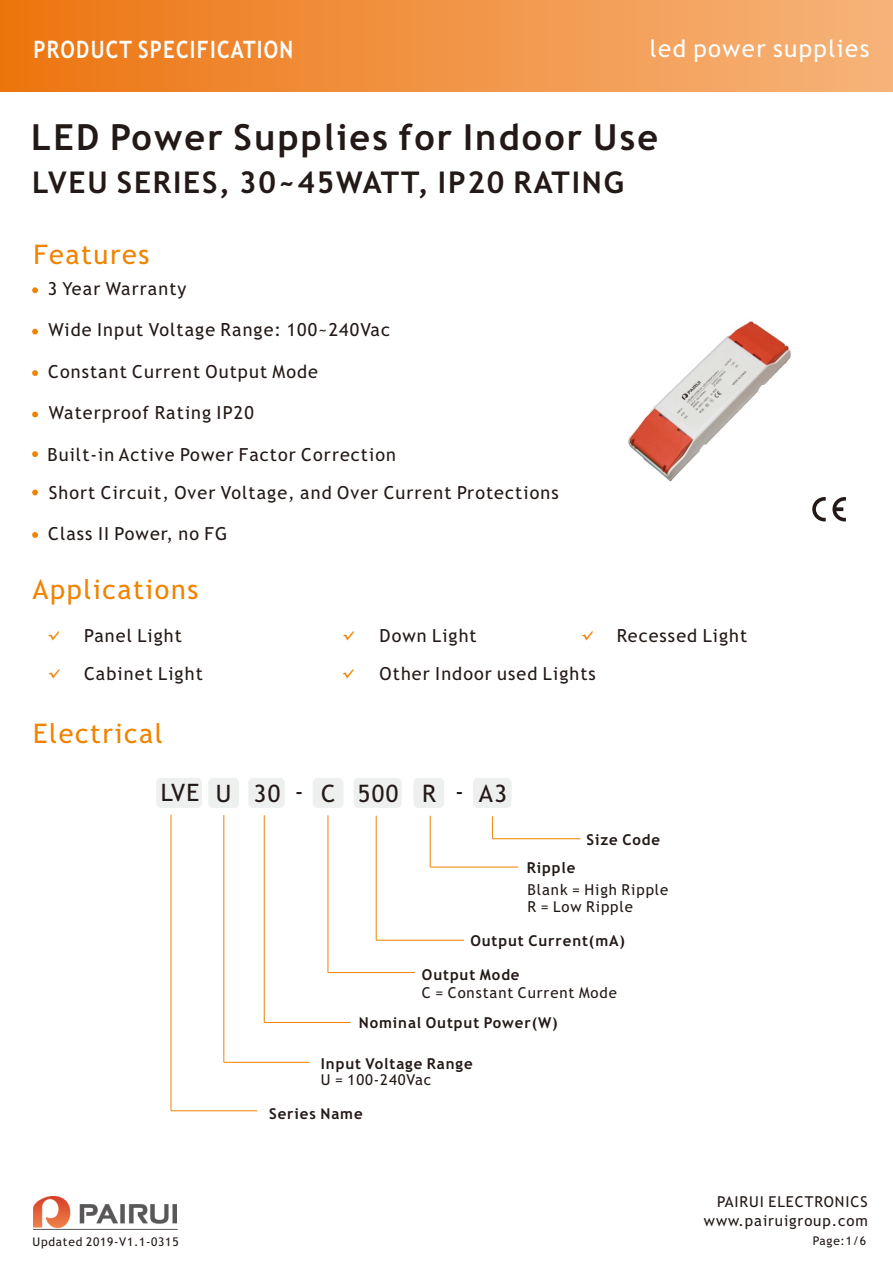
<style>
.page{position:relative;width:893px;height:1263px;background:#fff}
.page>*{position:absolute;margin:0;border:0;box-sizing:border-box;transform-origin:0 0}
.t1{font:700 36px "Trebuchet MS";letter-spacing:.06em;color:#231916}
.t2{font:700 30px "Trebuchet MS";letter-spacing:.06em;color:#231916}
.t3{font:27px "Trebuchet MS";letter-spacing:.06em;color:#f08300}
.t4{font:700 24px "Trebuchet MS";letter-spacing:.06em;color:#fff;scale:.86 1}
.t5{font:24px "Trebuchet MS";letter-spacing:.06em;color:#fff}
.t6{font:24px "Trebuchet MS";letter-spacing:.06em;color:#231916}
.t7{font:18px "Trebuchet MS";letter-spacing:.06em;color:#231916}
.t8{font:15px/17.4px "Trebuchet MS";letter-spacing:.06em;color:#231916}
.t9{font:700 15px "Trebuchet MS";letter-spacing:.06em;color:#231916}
.t10{font:12px "Trebuchet MS";letter-spacing:.06em;color:#231916}
.t11{font:10.65px "ST Hupo";color:#f08300}
</style>
<div class="page">
<div style="left:0;top:0;width:893px;height:91px;background:linear-gradient(to right,#ec7511,#f6b47b)"></div>
<svg style="left:32px;top:287px;width:6px;height:6px"></svg>
<svg style="left:32px;top:329px;width:6px;height:6px"></svg>
<svg style="left:32px;top:412px;width:6px;height:5px"></svg>
<svg style="left:32px;top:532px;width:6px;height:6px"></svg>
<img style="left:33px;top:1196px;width:143px;height:31px">
<hr style="left:33px;top:1229px;width:145px;height:1px;background:#595857">
<svg style="left:32px;top:370px;width:6px;height:6px"></svg>
<svg style="left:32px;top:451px;width:6px;height:6px"></svg>
<svg style="left:32px;top:490px;width:6px;height:5px"></svg>
<svg style="left:812px;top:497px;width:14px;height:24px"></svg>
<svg style="left:832px;top:497px;width:14px;height:24px"></svg>
<div style="left:248px;top:778px;width:37px;height:30px;background:#eeefef;border-radius:5px"></div>
<div style="left:156px;top:778px;width:46px;height:30px;background:#eeefef;border-radius:5px"></div>
<div style="left:208px;top:778px;width:31px;height:30px;background:#eeefef;border-radius:5px"></div>
<hr style="left:171px;top:815px;width:1px;height:296px;background:#f08300">
<hr style="left:224px;top:815px;width:1px;height:247px;background:#f08300">
<hr style="left:264px;top:815px;width:1px;height:207px;background:#f08300">
<hr style="left:264px;top:1022px;width:86px;height:1px;background:#f08300">
<hr style="left:224px;top:1062px;width:86px;height:1px;background:#f08300">
<hr style="left:171px;top:1110px;width:86px;height:1px;background:#f08300">
<div style="left:313px;top:778px;width:30px;height:30px;background:#eeefef;border-radius:5px"></div>
<div style="left:354px;top:778px;width:48px;height:30px;background:#eeefef;border-radius:5px"></div>
<hr style="left:328px;top:815px;width:1px;height:157px;background:#f08300">
<hr style="left:376px;top:816px;width:1px;height:124px;background:#f08300">
<hr style="left:376px;top:940px;width:88px;height:1px;background:#f08300">
<hr style="left:328px;top:972px;width:87px;height:1px;background:#f08300">
<div style="left:413px;top:778px;width:31px;height:30px;background:#eeefef;border-radius:5px"></div>
<hr style="left:430px;top:816px;width:1px;height:51px;background:#f08300">
<hr style="left:430px;top:867px;width:88px;height:1px;background:#f08300">
<div style="left:473px;top:778px;width:38px;height:30px;background:#eeefef;border-radius:5px"></div>
<svg style="left:492px;top:816px;width:1px;height:23px"></svg>
<hr style="left:493px;top:838px;width:88px;height:1px;background:#f08300">
<img style="left:628px;top:321px;width:163px;height:161px">
<h3 class="t4" style="left:33px;top:40px;width:304px">PRODUCT SPECIFICATION</h3>
<h3 class="t5" style="left:650px;top:39px;width:221px">led power supplies</h3>
<h1 class="t1" style="left:31px;top:123px;width:628px">LED Power Supplies for Indoor Use</h1>
<h2 class="t2" style="left:32px;top:171px;width:593px">LVEU SERIES, 30~45WATT, IP20 RATING</h2>
<h3 class="t3" style="left:33px;top:244px;width:118px">Features</h3>
<p class="t7" style="left:48px;top:282px;width:140px">3 Year Warranty</p>
<p class="t7" style="left:48px;top:323px;width:343px">Wide Input Voltage Range: 100~240Vac</p>
<p class="t7" style="left:48px;top:365px;width:271px">Constant Current Output Mode</p>
<p class="t7" style="left:49px;top:406px;width:207px">Waterproof Rating IP20</p>
<p class="t7" style="left:48px;top:447px;width:350px">Built-in Active Power Factor Correction</p>
<p class="t7" style="left:49px;top:485px;width:511px">Short Circuit, Over Voltage, and Over Current Protections</p>
<p class="t7" style="left:48px;top:527px;width:181px">Class II Power, no FG</p>
<h3 class="t3" style="left:33px;top:579px;width:167px">Applications</h3>
<p class="t11" style="left:48px;top:630px;width:12px">√</p>
<p class="t7" style="left:84px;top:629px;width:99px">Panel Light</p>
<p class="t11" style="left:343px;top:631px;width:12px">√</p>
<p class="t7" style="left:380px;top:629px;width:99px">Down Light</p>
<p class="t11" style="left:582px;top:631px;width:12px">√</p>
<p class="t7" style="left:617px;top:629px;width:132px">Recessed Light</p>
<p class="t11" style="left:49px;top:668px;width:12px">√</p>
<p class="t7" style="left:84px;top:666px;width:120px">Cabinet Light</p>
<p class="t11" style="left:343px;top:668px;width:12px">√</p>
<p class="t7" style="left:380px;top:666px;width:218px">Other Indoor used Lights</p>
<h3 class="t3" style="left:33px;top:723px;width:131px">Electrical</h3>
<h3 class="t6" style="left:161px;top:784px;width:121px">LVE U 30</h3>
<h3 class="t6" style="left:295px;top:784px;width:105px">- C 500</h3>
<h3 class="t6" style="left:422px;top:784px;width:15px">R</h3>
<h3 class="t6" style="left:455px;top:784px;width:53px">- A3</h3>
<p class="t9" style="left:527px;top:862px;width:50px">Ripple</p>
<p class="t9" style="left:586px;top:834px;width:75px">Size Code</p>
<p class="t8" style="left:527px;top:882px;width:142px">Blank = High Ripple<br>R = Low Ripple</p>
<p class="t9" style="left:470px;top:935px;width:156px">Output Current(mA)</p>
<p class="t9" style="left:422px;top:969px;width:99px">Output Mode</p>
<p class="t8" style="left:422px;top:985px;width:197px">C = Constant Current Mode</p>
<p class="t9" style="left:359px;top:1017px;width:200px">Nominal Output Power(W)</p>
<p class="t9" style="left:321px;top:1057px;width:153px">Input Voltage Range</p>
<p class="t8" style="left:321px;top:1072px;width:112px">U = 100-240Vac</p>
<p class="t10" style="left:33px;top:1237px;width:147px">Updated 2019-V1.1-0315</p>
<p class="t9" style="left:269px;top:1107px;width:95px">Series Name</p>
<p class="t8" style="left:717px;top:1194px;width:152px">PAIRUI ELECTRONICS</p>
<p class="t8" style="left:704px;top:1213px;width:165px">www.pairuigroup.com</p>
<p class="t10" style="left:813px;top:1236px;width:55px">Page:1/6</p>
</div>
